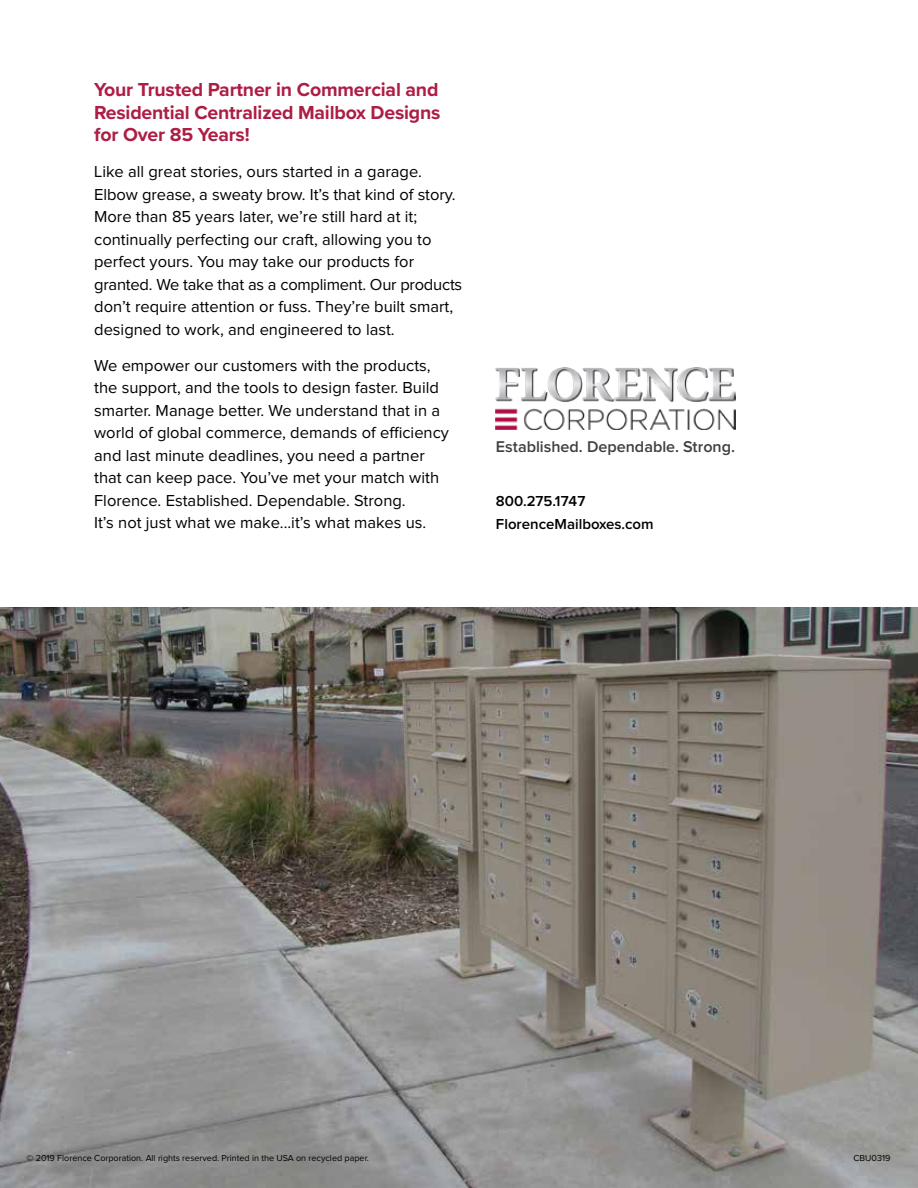
<style>
.page{position:relative;width:918px;height:1188px;background:#fff}
.page>*{position:absolute;margin:0;border:0;box-sizing:border-box;transform-origin:0 0}
.t1{font:700 19.5px/22.5px "Proxima Nova";letter-spacing:-.01em;color:#ad1d44;text-align:justify}
.t2{font:16.5px/22.5px "Proxima Nova";color:#000}
.t3{font:600 16.2px "Proxima Nova";color:#3f3f3f}
.t4{font:600 15px/22.5px "Proxima Nova";color:#000}
.t5{font:9px "Proxima Nova";color:#000}
</style>
<div class="page">
<img style="left:0;top:608px;width:918px;height:580px">
<img style="left:496px;top:368px;width:239px;height:62px">
<p class="t1" style="left:94px;top:78px;width:348px">Your Trusted Partner in Commercial and Residential Centralized Mailbox Designs for Over 85 Years!</p>
<p class="t2" style="left:94px;top:161px;width:370px">Like all great stories, ours started in a garage.<br>Elbow grease, a sweaty brow. It’s that kind of story.<br>More than 85 years later, we’re still hard at it; continually perfecting our craft, allowing you to perfect yours. You may take our products for granted. We take that as a compliment. Our products don’t require attention or fuss. They’re built smart, designed to work, and engineered to last.</p>
<p class="t2" style="left:94px;top:355px;width:356px">We empower our customers with the products, the support, and the tools to design faster. Build smarter. Manage better. We understand that in a world of global commerce, demands of efficiency and last minute deadlines, you need a partner that can keep pace. You’ve met your match with Florence. Established. Dependable. Strong.<br>It’s not just what we make...it’s what makes us.</p>
<p class="t3" style="left:496px;top:439px;width:241px">Established. Dependable. Strong.</p>
<p class="t4" style="left:496px;top:491px;width:159px">800.275.1747<br>FlorenceMailboxes.com</p>
<p class="t5" style="left:26px;top:1154px;width:344px">© 2019 Florence Corporation. All rights reserved. Printed in the USA on recycled paper.</p>
<p class="t5" style="left:854px;top:1154px;width:38px">CBU0319</p>
</div>
